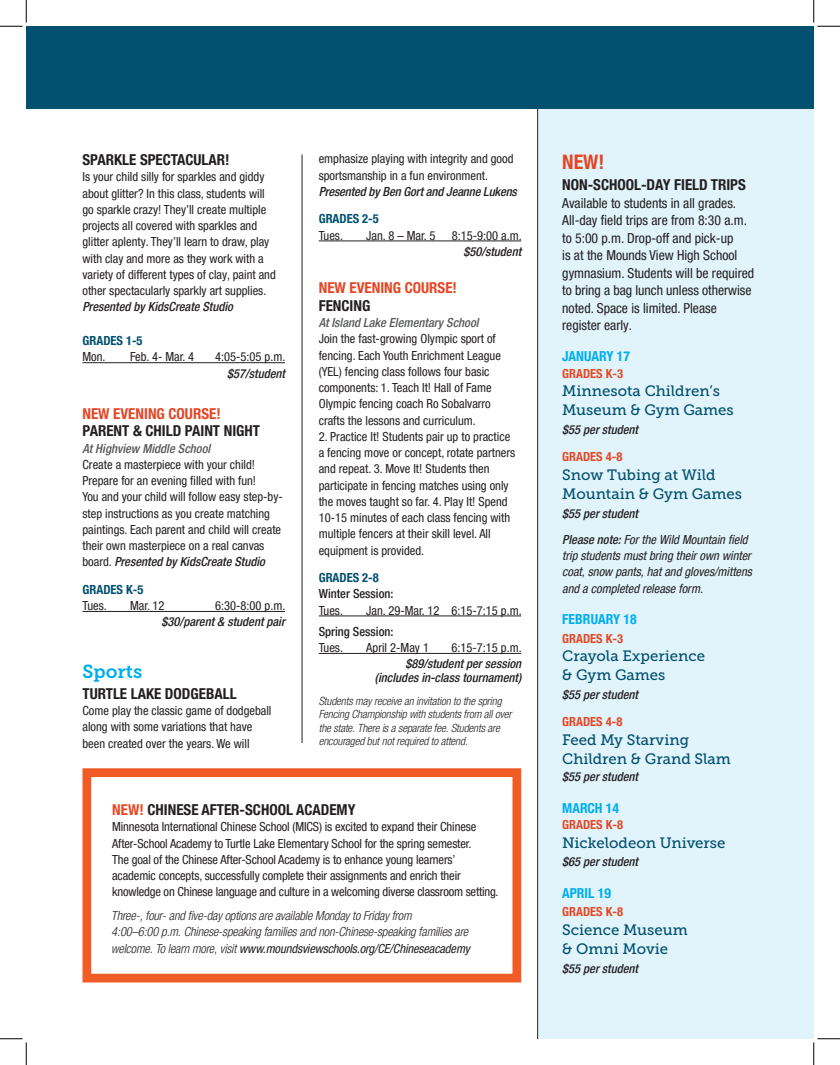
<style>
.page{position:relative;width:840px;height:1065px;background:#fff}
.page>*{position:absolute;margin:0;border:0;box-sizing:border-box;transform-origin:0 0}
.t1{font:700 condensed 20px "Helvetica Neue LTW1 G";color:#e44625}
.t2{font:18.75px "Museo Slab 700";color:#00aeef}
.t3{font:15px/18.8px "Museo Slab 500";color:#00506f}
.Activity_Name{font:700 condensed 15px "Helvetica Neue LTW1 G";color:#231f20}
.t4{font:700 condensed 15px "Helvetica Neue LTW1 G";color:#e44625}
.t5{font:condensed 13.75px/17.5px "Helvetica Neue LTW1 G";color:#231f20}
.t6{font:700 condensed 13.75px "Helvetica Neue LTW1 G";color:#00aeef}
.Body_Copy{font:condensed 12.5px/16.2px "Helvetica Neue LTW1 G";color:#231f20}
.t7{font:italic 300 condensed 12.5px/16.2px "Helvetica Neue LTW1 G";letter-spacing:-.01em;color:#231f20}
.t8{font:italic 500 condensed 12.5px/13.8px "Helvetica Neue LTW1 G";color:#231f20;text-align:right}
.t9{font:italic condensed 12.5px/16.2px "Helvetica Neue LTW1 G";color:#231f20}
.Grade_level{font:700 condensed 12.5px "Helvetica Neue LTW1 G";color:#e64825}
.Location{font:italic 500 condensed 12.5px "Helvetica Neue LTW1 G";color:#57585a}
.t10{font:700 condensed 12.5px "Helvetica Neue LTW1 G";color:#00506f}
.t11{font:500 condensed 12.5px "Helvetica Neue LTW1 G";color:#231f20}
.t12{font:italic 300 condensed 11.25px/13.8px "Helvetica Neue LTW1 G";letter-spacing:-.01em;color:#231f20}
.s1{font-weight:500;font-style:italic}
.s2{color:#e64825}
.s3{font-weight:400}
.s4{font-weight:500}
</style>
<div class="page">
<div style="left:538px;top:59px;width:276px;height:980px;background:#e1f4fc"></div>
<hr style="left:537px;top:96px;width:1px;height:943px;background:#231f20">
<hr style="left:82px;top:362px;width:203px;height:1px;background:#231f20">
<hr style="left:82px;top:611px;width:203px;height:1px;background:#231f20">
<hr style="left:319px;top:241px;width:202px;height:1px;background:#231f20">
<hr style="left:319px;top:616px;width:202px;height:1px;background:#231f20">
<hr style="left:319px;top:653px;width:202px;height:1px;background:#231f20">
<hr style="left:302px;top:154px;width:1px;height:589px;background:#231f20">
<div style="left:82px;top:768px;width:439px;height:214px;background:#fff;border:9px solid #f15c26"></div>
<div style="left:26px;top:26px;width:788px;height:83px;background:#00506f"></div>
<svg style="left:0;top:0;width:27px;height:27px"></svg>
<svg style="left:0;top:1039px;width:27px;height:26px"></svg>
<svg style="left:814px;top:0;width:26px;height:27px"></svg>
<svg style="left:814px;top:1039px;width:26px;height:26px"></svg>
<p class="Activity_Name" style="left:82px;top:151px;width:149px">SPARKLE SPECTACULAR!</p>
<p class="Body_Copy" style="left:82px;top:169px;width:195px">Is your child silly for sparkles and giddy about glitter? In this class, students will go sparkle crazy! They’ll create multiple projects all covered with sparkles and glitter aplenty. They’ll learn to draw, play with clay and more as they work with a variety of different types of clay, paint and other spectacularly sparkly art supplies.<br><span class="s1">Presented by KidsCreate Studio</span></p>
<p class="t10" style="left:82px;top:333px;width:62px">GRADES 1-5</p>
<p class="Body_Copy" style="left:82px;top:349px;width:25px">Mon.</p>
<p class="Body_Copy" style="left:130px;top:349px;width:66px">Feb. 4- Mar. 4</p>
<p class="Body_Copy" style="left:215px;top:349px;width:72px">4:05-5:05 p.m.</p>
<p class="t8" style="left:227px;top:366px;width:59px">$57/student</p>
<p class="t4" style="left:82px;top:405px;width:140px">NEW EVENING COURSE!</p>
<p class="Activity_Name" style="left:82px;top:422px;width:179px">PARENT &amp; CHILD PAINT NIGHT</p>
<p class="Location" style="left:82px;top:441px;width:129px">At Highview Middle School</p>
<p class="Body_Copy" style="left:82px;top:456px;width:202px">Create a masterpiece with your child!<br>Prepare for an evening filled with fun!<br>You and your child will follow easy step-by&shy;step instructions as you create matching paintings. Each parent and child will create their own masterpiece on a real canvas board. <span class="s1">Presented by KidsCreate Studio</span></p>
<p class="t10" style="left:82px;top:582px;width:62px">GRADES K-5</p>
<p class="Body_Copy" style="left:82px;top:598px;width:26px">Tues.</p>
<p class="Body_Copy" style="left:130px;top:598px;width:36px">Mar. 12</p>
<p class="Body_Copy" style="left:215px;top:598px;width:72px">6:30-8:00 p.m.</p>
<p class="t8" style="left:162px;top:615px;width:125px">$30/parent &amp; student pair</p>
<p class="t2" style="left:82px;top:661px;width:61px">Sports</p>
<p class="Activity_Name" style="left:82px;top:685px;width:156px">TURTLE LAKE DODGEBALL</p>
<p class="Body_Copy" style="left:82px;top:703px;width:190px">Come play the classic game of dodgeball along with some variations that have been created over the years. We will</p>
<p class="Body_Copy" style="left:319px;top:151px;width:200px">emphasize playing with integrity and good sportsmanship in a fun environment.<br><span class="s1">Presented by Ben Gort and Jeanne Lukens</span></p>
<p class="t10" style="left:319px;top:211px;width:62px">GRADES 2-5</p>
<p class="Body_Copy" style="left:319px;top:227px;width:26px">Tues.</p>
<p class="Body_Copy" style="left:366px;top:227px;width:71px">Jan. 8 – Mar. 5</p>
<p class="Body_Copy" style="left:452px;top:227px;width:71px">8:15-9:00 a.m.</p>
<p class="t8" style="left:463px;top:245px;width:59px">$50/student</p>
<p class="t4" style="left:319px;top:279px;width:140px">NEW EVENING COURSE!</p>
<p class="Activity_Name" style="left:319px;top:297px;width:53px">FENCING</p>
<p class="Location" style="left:319px;top:315px;width:161px">At Island Lake Elementary School</p>
<p class="Body_Copy" style="left:319px;top:331px;width:184px">Join the fast-growing Olympic sport of fencing. Each Youth Enrichment League (YEL) fencing class follows four basic components: 1. Teach It! Hall of Fame Olympic fencing coach Ro Sobalvarro crafts the lessons and curriculum.</p>
<p class="Body_Copy" style="left:319px;top:428px;width:198px">2. Practice It! Students pair up to practice a fencing move or concept, rotate partners and repeat. 3. Move It! Students then participate in fencing matches using only the moves taught so far. 4. Play It! Spend 10-15 minutes of each class fencing with multiple fencers at their skill level. All equipment is provided.</p>
<p class="t10" style="left:319px;top:570px;width:62px">GRADES 2-8</p>
<p class="t11" style="left:319px;top:586px;width:76px">Winter Session:</p>
<p class="Body_Copy" style="left:319px;top:602px;width:26px">Tues.</p>
<p class="Body_Copy" style="left:366px;top:602px;width:157px">Jan. 29-Mar. 12 6:15-7:15 p.m.</p>
<p class="t11" style="left:319px;top:624px;width:76px">Spring Session:</p>
<p class="Body_Copy" style="left:319px;top:640px;width:26px">Tues.</p>
<p class="Body_Copy" style="left:366px;top:640px;width:64px">April 2-May 1</p>
<p class="Body_Copy" style="left:452px;top:640px;width:72px">6:15-7:15 p.m.</p>
<p class="t8" style="left:375px;top:657px;width:148px">$89/student per session (includes in-class tournament)</p>
<p class="t12" style="left:319px;top:694px;width:194px">Students may receive an invitation to the spring<br>Fencing Championship with students from all over the state. There is a separate fee. Students are</p>
<p class="t12" style="left:319px;top:734px;width:150px">encouraged but not required to attend.</p>
<p class="Activity_Name" style="left:112px;top:801px;width:245px"><span class="s2">NEW!</span> CHINESE AFTER-SCHOOL ACADEMY</p>
<p class="Body_Copy" style="left:112px;top:819px;width:388px">Minnesota International Chinese School (MICS) is excited to expand their Chinese After-School Academy to Turtle Lake Elementary School for the spring semester.<br>The goal of the Chinese After-School Academy is to enhance young learners’ academic concepts, successfully complete their assignments and enrich their knowledge on Chinese language and culture in a welcoming diverse classroom setting.</p>
<p class="t7" style="left:111px;top:908px;width:360px">Three-, four- and five-day options are available Monday to Friday from<br>4:00–6:00 p.m. Chinese-speaking families and non-Chinese-speaking families are welcome. To learn more, visit <span class="s3">www.moundsviewschools.org/CE/Chineseacademy</span></p>
<p class="t1" style="left:562px;top:150px;width:44px">NEW!</p>
<p class="Activity_Name" style="left:562px;top:176px;width:185px">NON-SCHOOL-DAY FIELD TRIPS</p>
<p class="t5" style="left:562px;top:194px;width:194px">Available to students in all grades.<br>All-day field trips are from 8:30 a.m. to 5:00 p.m. Drop-off and pick-up<br>is at the Mounds View High School gymnasium. Students will be required to bring a bag lunch unless otherwise noted. Space is limited. Please register early.</p>
<p class="t6" style="left:562px;top:348px;width:69px">JANUARY 17</p>
<p class="Grade_level" style="left:562px;top:366px;width:62px">GRADES K-3</p>
<p class="t3" style="left:562px;top:382px;width:173px">Minnesota Children’s<br>Museum &amp; Gym Games</p>
<p class="t8" style="left:562px;top:423px;width:77px">$55 per student</p>
<p class="Grade_level" style="left:562px;top:450px;width:62px">GRADES 4-8</p>
<p class="t3" style="left:562px;top:466px;width:181px">Snow Tubing at Wild<br>Mountain &amp; Gym Games</p>
<p class="t8" style="left:562px;top:506px;width:77px">$55 per student</p>
<p class="t9" style="left:562px;top:532px;width:191px"><span class="s4">Please note:</span> For the Wild Mountain field trip students must bring their own winter coat, snow pants, hat and gloves/mittens and a completed release form.</p>
<p class="t6" style="left:562px;top:611px;width:76px">FEBRUARY 18</p>
<p class="Grade_level" style="left:562px;top:631px;width:62px">GRADES K-3</p>
<p class="t3" style="left:562px;top:647px;width:144px">Crayola Experience &amp; Gym Games</p>
<p class="t8" style="left:562px;top:688px;width:77px">$55 per student</p>
<p class="Grade_level" style="left:562px;top:715px;width:62px">GRADES 4-8</p>
<p class="t3" style="left:562px;top:731px;width:170px">Feed My Starving<br>Children &amp; Grand Slam</p>
<p class="t8" style="left:562px;top:770px;width:77px">$55 per student</p>
<p class="t6" style="left:562px;top:800px;width:58px">MARCH 14</p>
<p class="Grade_level" style="left:562px;top:817px;width:62px">GRADES K-8</p>
<p class="t3" style="left:562px;top:833px;width:165px">Nickelodeon Universe</p>
<p class="t8" style="left:562px;top:855px;width:77px">$65 per student</p>
<p class="t6" style="left:562px;top:885px;width:50px">APRIL 19</p>
<p class="Grade_level" style="left:562px;top:905px;width:62px">GRADES K-8</p>
<p class="t3" style="left:562px;top:921px;width:127px">Science Museum &amp; Omni Movie</p>
<p class="t8" style="left:562px;top:961px;width:77px">$55 per student</p>
</div>
